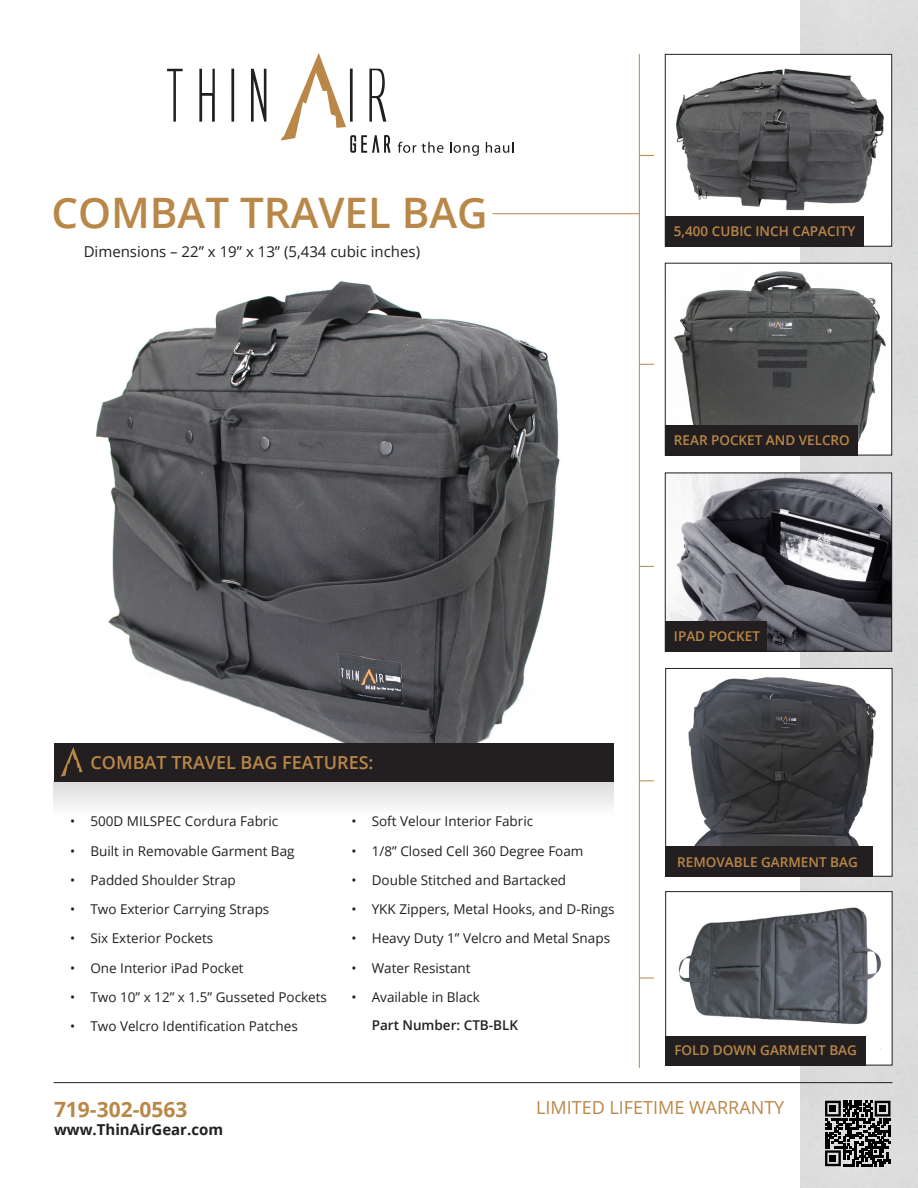
<style>
.page{position:relative;width:918px;height:1188px;background:#fff}
.page>*{position:absolute;margin:0;border:0;box-sizing:border-box;transform-origin:0 0}
.t1{font:600 42px "Open Sans";color:#b98747}
.t2{font:700 21px "Open Sans";color:#b98747}
.t3{font:600 18px "Open Sans";color:#b98747}
.t4{font:18px "Open Sans";color:#ba8748}
.t5{font:15px "Open Sans";color:#231f20}
.t6{font:700 15px "Open Sans";color:#231f20}
.t7{font:13.5px "Open Sans";color:#231f20}
.t8{font:600 13.5px "Open Sans";color:#b98747}
.t9{font:600 13.5px/28.5px "Open Sans";color:#231f20}
.s1{font-weight:400}
</style>
<div class="page">
<div style="left:801px;top:0;width:117px;height:1188px;background:#dbdcdb"></div>
<svg style="left:825px;top:1101px;width:65px;height:65px;background:#525251"></svg>
<div style="left:830px;top:1105px;width:6px;height:7px;background:#000"></div>
<div style="left:879px;top:1105px;width:7px;height:7px;background:#000"></div>
<div style="left:830px;top:1155px;width:6px;height:7px;background:#000"></div>
<svg style="left:54px;top:781px;width:560px;height:27px"></svg>
<div style="left:54px;top:743px;width:560px;height:38px;background:#231f20"></div>
<svg style="left:167px;top:69px;width:16px;height:53px"></svg>
<svg style="left:199px;top:69px;width:16px;height:53px"></svg>
<hr style="left:231px;top:69px;width:3px;height:53px;background:#231f20">
<svg style="left:251px;top:69px;width:15px;height:53px"></svg>
<svg style="left:281px;top:53px;width:110px;height:100px"></svg>
<svg style="left:398px;top:142px;width:18px;height:11px"></svg>
<svg style="left:422px;top:142px;width:21px;height:11px"></svg>
<svg style="left:450px;top:142px;width:29px;height:14px"></svg>
<svg style="left:486px;top:142px;width:28px;height:11px"></svg>
<img style="left:95px;top:281px;width:465px;height:462px">
<hr style="left:493px;top:213px;width:146px;height:1px;background:#b98747">
<hr style="left:639px;top:54px;width:1px;height:1014px;background:#b98747">
<svg style="left:640px;top:155px;width:14px;height:1px"></svg>
<svg style="left:639px;top:364px;width:15px;height:1px"></svg>
<svg style="left:639px;top:566px;width:15px;height:1px"></svg>
<svg style="left:639px;top:780px;width:15px;height:1px"></svg>
<svg style="left:639px;top:978px;width:15px;height:1px"></svg>
<svg style="left:61px;top:747px;width:22px;height:30px"></svg>
<img style="left:676px;top:56px;width:214px;height:168px">
<div style="left:665px;top:54px;width:227px;height:193px;border:1px solid #231f20"></div>
<div style="left:665px;top:216px;width:199px;height:31px;background:#231f20"></div>
<img style="left:674px;top:265px;width:216px;height:188px">
<div style="left:665px;top:263px;width:227px;height:192px;border:1px solid #231f20"></div>
<div style="left:665px;top:425px;width:193px;height:30px;background:#231f20"></div>
<div style="left:666px;top:892px;width:226px;height:173px;background:#fff"></div>
<img style="left:678px;top:907px;width:203px;height:143px">
<div style="left:665px;top:891px;width:227px;height:174px;border:1px solid #231f20"></div>
<div style="left:665px;top:1036px;width:201px;height:30px;background:#231f20"></div>
<img style="left:667px;top:475px;width:223px;height:175px">
<div style="left:665px;top:473px;width:227px;height:179px;border:1px solid #231f20"></div>
<div style="left:665px;top:621px;width:102px;height:30px;background:#231f20"></div>
<div style="left:666px;top:668px;width:226px;height:208px;background:#fff"></div>
<img style="left:688px;top:677px;width:188px;height:169px">
<div style="left:665px;top:668px;width:227px;height:209px;border:1px solid #231f20"></div>
<div style="left:665px;top:846px;width:208px;height:31px;background:#231f20"></div>
<hr style="left:54px;top:1082px;width:838px;height:1px;background:#231f20">
<p class="t1" style="left:51px;top:184px;width:438px">COMBAT TRAVEL BAG</p>
<p class="t5" style="left:84px;top:241px;width:338px">Dimensions – 22” x 19” x 13” (5,434 cubic inches)</p>
<p class="t8" style="left:674px;top:222px;width:183px">5,400 CUBIC INCH CAPACITY</p>
<p class="t8" style="left:674px;top:431px;width:177px">REAR POCKET AND VELCRO</p>
<p class="t3" style="left:91px;top:750px;width:285px">COMBAT TRAVEL BAG FEATURES:</p>
<p class="t7" style="left:70px;top:812px;width:210px">• 500D MILSPEC Cordura Fabric</p>
<p class="t7" style="left:70px;top:841px;width:226px">• Built in Removable Garment Bag</p>
<p class="t7" style="left:70px;top:871px;width:167px">• Padded Shoulder Strap</p>
<p class="t7" style="left:70px;top:900px;width:201px">• Two Exterior Carrying Straps</p>
<p class="t7" style="left:70px;top:929px;width:145px">• Six Exterior Pockets</p>
<p class="t7" style="left:70px;top:958px;width:175px">• One Interior iPad Pocket</p>
<p class="t7" style="left:70px;top:988px;width:258px">• Two 10” x 12” x 1.5” Gusseted Pockets</p>
<p class="t7" style="left:70px;top:1017px;width:229px">• Two Velcro Identification Patches</p>
<p class="t7" style="left:352px;top:812px;width:183px">• Soft Velour Interior Fabric</p>
<p class="t7" style="left:352px;top:841px;width:234px">• 1/8” Closed Cell 360 Degree Foam</p>
<p class="t7" style="left:352px;top:871px;width:216px">• Double Stitched and Bartacked</p>
<p class="t7" style="left:352px;top:900px;width:265px">• YKK Zippers, Metal Hooks, and D-Rings</p>
<p class="t7" style="left:352px;top:929px;width:260px">• Heavy Duty 1” Velcro and Metal Snaps</p>
<p class="t7" style="left:352px;top:958px;width:121px">• Water Resistant</p>
<p class="t9" style="left:372px;top:982px;width:148px;text-indent:-20px"><span class="s1">• Available in Black<br></span>Part Number: CTB-BLK</p>
<p class="t8" style="left:674px;top:627px;width:88px">IPAD POCKET</p>
<p class="t8" style="left:677px;top:853px;width:182px">REMOVABLE GARMENT BAG</p>
<p class="t8" style="left:674px;top:1041px;width:184px">FOLD DOWN GARMENT BAG</p>
<p class="t2" style="left:54px;top:1094px;width:135px">719-302-0563</p>
<p class="t6" style="left:54px;top:1119px;width:171px">www.ThinAirGear.com</p>
<p class="t4" style="left:536px;top:1095px;width:250px">LIMITED LIFETIME WARRANTY</p>
</div>
